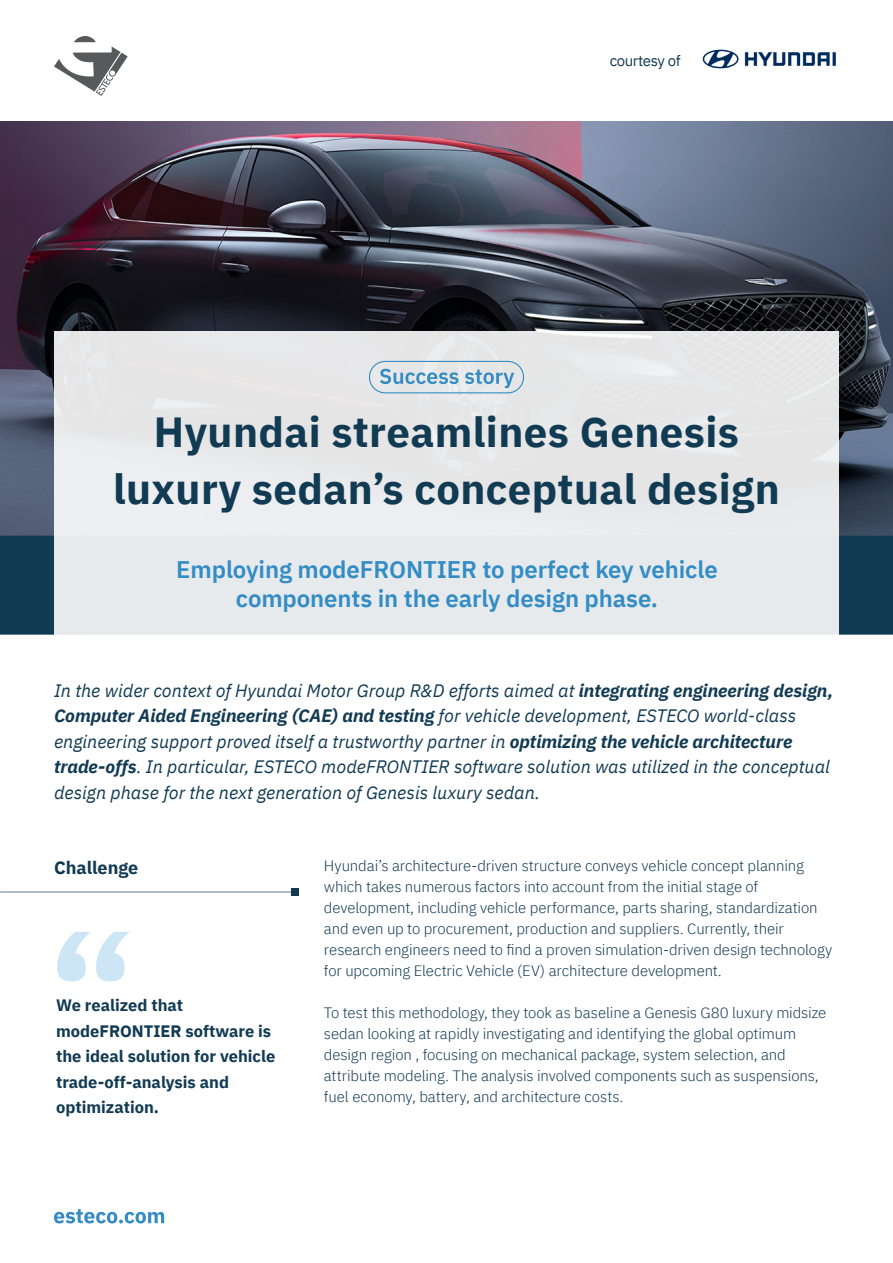
<style>
.page{position:relative;width:893px;height:1263px;background:#fff}
.page>*{position:absolute;margin:0;border:0;box-sizing:border-box;transform-origin:0 0}
.t1{font:700 165px "IBM Plex Sans";color:#cde6f5}
.t2{font:700 42px/57px "IBM Plex Sans";letter-spacing:.01em;color:#113a53;text-align:center}
.t3{font:600 24px/28.8px "IBM Plex Sans";letter-spacing:-.005em;color:#338cc4;text-align:center}
.t4{font:italic 18px/25.5px "IBM Plex Sans";color:#113a53}
.t5{font:700 18px "IBM Plex Sans";color:#113a53}
.t6{font:700 16.5px/25.5px "IBM Plex Sans";color:#113a53}
.t7{font:300 15px/21px "IBM Plex Sans";letter-spacing:-.005em;color:#113a53}
.t8{font:15px "IBM Plex Sans";letter-spacing:-.025em;color:#153a53}
.s1{font-weight:700}
</style>
<div class="page">
<img style="left:0;top:121px;width:893px;height:415px">
<div style="left:1px;top:536px;width:891px;height:98px;background:#113a53"></div>
<svg style="left:54px;top:36px;width:74px;height:60px"></svg>
<div style="left:54px;top:331px;width:785px;height:304px;background:#e6eaed"></div>
<svg style="left:54px;top:1209px;width:110px;height:14px"></svg>
<svg style="left:369px;top:361px;width:155px;height:32px;background:#c0d3e0"></svg>
<hr style="left:0;top:891px;width:291px;height:2px;background:#9aa5b1">
<div style="left:292px;top:888px;width:7px;height:8px;background:#143852"></div>
<img style="left:702px;top:49px;width:134px;height:20px">
<p class="t8" style="left:610px;top:49px;width:72px">courtesy of</p>
<h2 class="t2" style="left:113px;top:400px;width:668px">Hyundai streamlines Genesis luxury sedan’s conceptual design</h2>
<h3 class="t3" style="left:176px;top:553px;width:543px">Employing modeFRONTIER to perfect key vehicle components in the early design phase.</h3>
<p class="t4" style="left:54px;top:676px;width:781px">In the wider context of Hyundai Motor Group R&amp;D efforts aimed at <span class="s1">integrating engineering design, Computer Aided Engineering (CAE) and testing</span> for vehicle development, ESTECO world-class engineering support proved itself a trustworthy partner in <span class="s1">optimizing the vehicle architecture trade-offs</span>. In particular, ESTECO modeFRONTIER software solution was utilized in the conceptual design phase for the next generation of Genesis luxury sedan.</p>
<p class="t5" style="left:54px;top:853px;width:86px">Challenge</p>
<h1 class="t1" style="left:47px;top:864px;width:90px">“</h1>
<p class="t6" style="left:56px;top:991px;width:221px">We realized that modeFRONTIER software is the ideal solution for vehicle trade-off-analysis and optimization.</p>
<p class="t7" style="left:324px;top:854px;width:510px">Hyundai’s architecture-driven structure conveys vehicle concept planning which takes numerous factors into account from the initial stage of development, including vehicle performance, parts sharing, standardization and even up to procurement, production and suppliers. Currently, their research engineers need to find a proven simulation-driven design technology for upcoming Electric Vehicle (EV) architecture development.</p>
<p class="t7" style="left:324px;top:1001px;width:504px">To test this methodology, they took as baseline a Genesis G80 luxury midsize sedan looking at rapidly investigating and identifying the global optimum design region , focusing on mechanical package, system selection, and attribute modeling. The analysis involved components such as suspensions, fuel economy, battery, and architecture costs.</p>
</div>
